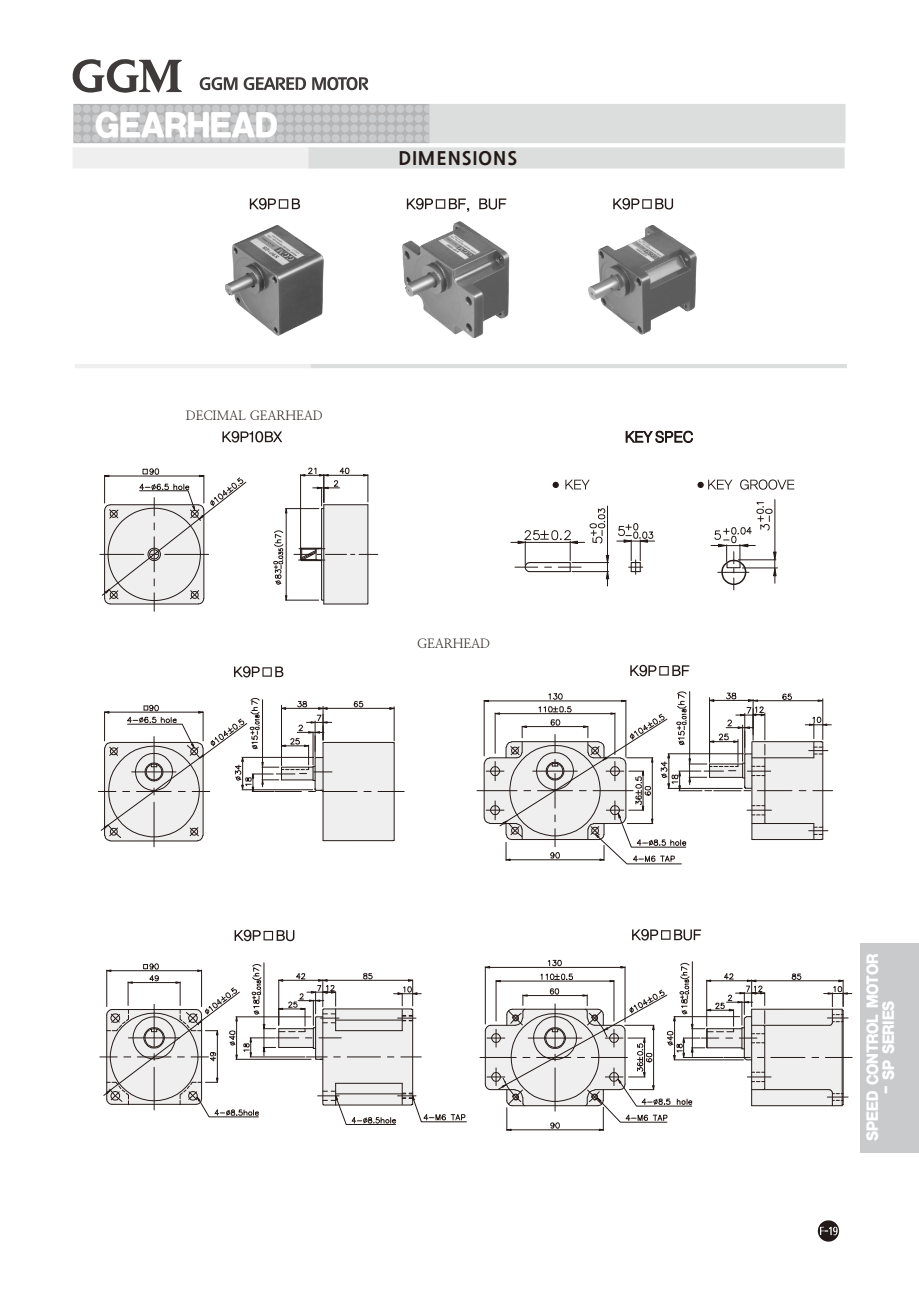
<style>
.page{position:relative;width:919px;height:1289px;background:#fff}
.page>*{position:absolute;margin:0;border:0;box-sizing:border-box;transform-origin:0 0}
.t1{font:30px "Korean DGH R";letter-spacing:-.02em;color:#fff}
.t2{font:800 18px "Nanum Gothic";letter-spacing:.055em;color:#231916}
.t3{font:13.5px "Korean DGH R";letter-spacing:-.02em;color:#fff}
.t4{font:12.75px "Nanum Myeongjo";letter-spacing:-.015em;color:#231916}
</style>
<div class="page">
<svg style="left:72px;top:59px;width:110px;height:34px"></svg>
<svg style="left:200px;top:77px;width:168px;height:13px"></svg>
<svg style="left:817px;top:1220px;width:22px;height:21px"></svg>
<svg style="left:819px;top:1226px;width:18px;height:9px"></svg>
<div style="left:860px;top:943px;width:58px;height:209px;background:#c9cacb"></div>
<svg style="left:250px;top:198px;width:50px;height:11px"></svg>
<img style="left:225px;top:225px;width:98px;height:110px">
<svg style="left:407px;top:198px;width:99px;height:14px"></svg>
<img style="left:402px;top:222px;width:107px;height:117px">
<svg style="left:613px;top:198px;width:60px;height:11px"></svg>
<img style="left:588px;top:226px;width:108px;height:109px">
<svg style="left:75px;top:364px;width:771px;height:4px"></svg>
<svg style="left:630px;top:664px;width:59px;height:12px"></svg>
<hr style="left:477px;top:790px;width:40px;height:1px;background:#231916">
<svg style="left:234px;top:929px;width:60px;height:12px"></svg>
<hr style="left:264px;top:962px;width:1px;height:62px;background:#231916">
<svg style="left:632px;top:929px;width:69px;height:11px"></svg>
<hr style="left:480px;top:1057px;width:36px;height:1px;background:#231916">
<svg style="left:484px;top:959px;width:368px;height:171px"></svg>
<svg style="left:565px;top:479px;width:24px;height:10px"></svg>
<svg style="left:552px;top:482px;width:6px;height:6px"></svg>
<svg style="left:697px;top:479px;width:97px;height:10px"></svg>
<svg style="left:625px;top:430px;width:68px;height:13px"></svg>
<svg style="left:100px;top:963px;width:367px;height:161px"></svg>
<svg style="left:481px;top:691px;width:351px;height:173px"></svg>
<hr style="left:607px;top:506px;width:1px;height:49px;background:#231916">
<svg style="left:616px;top:523px;width:38px;height:51px"></svg>
<svg style="left:511px;top:508px;width:98px;height:78px"></svg>
<hr style="left:529px;top:571px;width:41px;height:1px;background:#231916">
<hr style="left:529px;top:562px;width:41px;height:1px;background:#231916">
<hr style="left:742px;top:567px;width:35px;height:1px;background:#231916">
<hr style="left:774px;top:499px;width:1px;height:53px;background:#231916">
<svg style="left:711px;top:502px;width:65px;height:88px"></svg>
<hr style="left:100px;top:554px;width:44px;height:1px;background:#231916">
<svg style="left:102px;top:468px;width:144px;height:143px"></svg>
<hr style="left:285px;top:508px;width:34px;height:1px;background:#231916">
<hr style="left:285px;top:600px;width:33px;height:1px;background:#231916">
<hr style="left:286px;top:513px;width:1px;height:82px;background:#231916">
<svg style="left:285px;top:508px;width:2px;height:11px"></svg>
<svg style="left:285px;top:595px;width:2px;height:6px"></svg>
<svg style="left:273px;top:530px;width:10px;height:54px"></svg>
<svg style="left:294px;top:467px;width:84px;height:138px"></svg>
<hr style="left:323px;top:504px;width:1px;height:100px;background:#231916">
<svg style="left:222px;top:431px;width:60px;height:11px"></svg>
<svg style="left:234px;top:666px;width:49px;height:11px"></svg>
<hr style="left:154px;top:802px;width:1px;height:44px;background:#231916">
<svg style="left:98px;top:698px;width:306px;height:143px"></svg>
<hr style="left:323px;top:840px;width:70px;height:1px;background:#231916">
<svg style="left:73px;top:104px;width:772px;height:64px"></svg>
<h1 class="t1" style="left:95px;top:110px;width:185px">GEARHEAD</h1>
<h2 class="t2" style="left:398px;top:150px;width:120px">DIMENSIONS</h2>
<p class="t4" style="left:186px;top:409px;width:138px">DECIMAL GEARHEAD</p>
<p class="t4" style="left:417px;top:637px;width:74px">GEARHEAD</p>
<p class="t3" style="left:865px;top:1140px;width:188px;rotate:-90deg">SPEED CONTROL MOTOR</p>
<p class="t3" style="left:881px;top:1093px;width:95px;rotate:-90deg">- SP SERIES</p>
</div>
